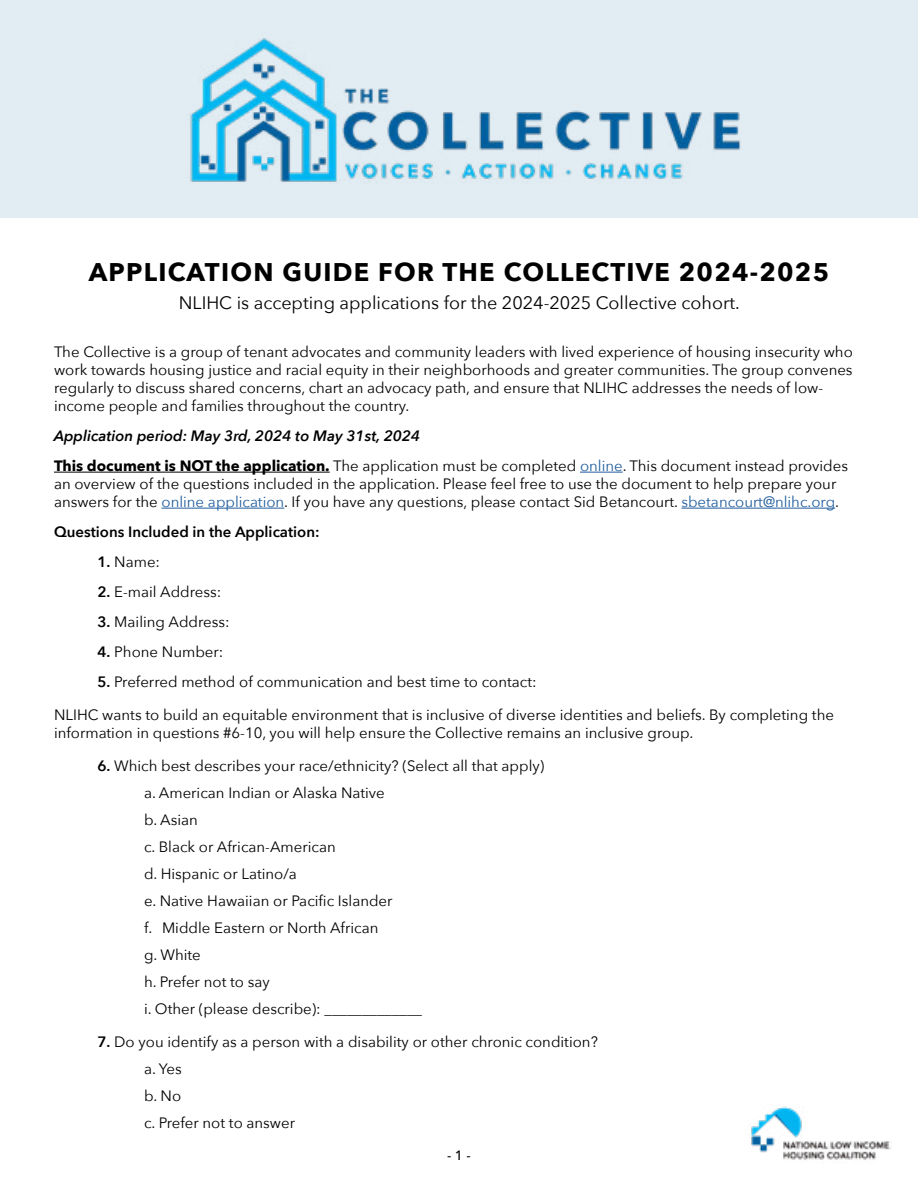
<style>
.page{position:relative;width:918px;height:1188px;background:#fff}
.page>*{position:absolute;margin:0;border:0;box-sizing:border-box;transform-origin:0 0}
.t1{font:700 25.5px "Avenir Next";letter-spacing:.05em;color:#000}
.t2{font:18px "Avenir Next";color:#000}
.t3{font:15px/27px "Avenir Next";color:#000}
.t4{font:600 15px "Avenir Next";color:#000}
.t5{font:500 13.5px "Avenir Next";color:#000}
.s1{font-weight:600;font-style:italic}
.s2{font-weight:700}
.s3{color:#215e9e}
.s4{font-weight:600}
</style>
<div class="page">
<img style="left:751px;top:1106px;width:140px;height:55px">
<div style="left:0;top:0;width:918px;height:218px;background:#e1ecf3"></div>
<img style="left:190px;top:38px;width:551px;height:145px">
<hr style="left:54px;top:472px;width:276px;height:1px;background:#000">
<hr style="left:580px;top:472px;width:43px;height:1px;background:#215e9e">
<hr style="left:162px;top:508px;width:122px;height:1px;background:#215e9e">
<hr style="left:681px;top:508px;width:154px;height:1px;background:#215e9e">
<h1 class="t1" style="left:89px;top:250px;width:742px">APPLICATION GUIDE FOR THE COLLECTIVE 2024-2025</h1>
<p class="t2" style="left:179px;top:288px;width:563px">NLIHC is accepting applications for the 2024-2025 Collective cohort.</p>
<p class="t3" style="left:54px;top:342px;width:800px;line-height:18px">The Collective is a group of tenant advocates and community leaders with lived experience of housing insecurity who work towards housing justice and racial equity in their neighborhoods and greater communities. The group convenes regularly to discuss shared concerns, chart an advocacy path, and ensure that NLIHC addresses the needs of low&shy;income people and families throughout the country.</p>
<p class="t3" style="left:54px;top:420px;width:796px;line-height:30px"><span class="s1">Application period: May 3rd, 2024 to May 31st, 2024<br></span><span class="s2">This document is NOT the application.</span> The application must be completed <span class="s3">online</span>. This document instead provides</p>
<p class="t3" style="left:54px;top:474px;width:787px;line-height:18px">an overview of the questions included in the application. Please feel free to use the document to help prepare your answers for the <span class="s3">online application</span>. If you have any questions, please contact Sid Betancourt. <span class="s3">sbetancourt@nlihc.org</span>.</p>
<p class="t4" style="left:54px;top:519px;width:267px">Questions Included in the Application:</p>
<p class="t3" style="left:98px;top:548px;width:64px"><span class="s4">1.</span> Name:</p>
<p class="t3" style="left:98px;top:578px;width:125px"><span class="s4">2.</span> E-mail Address:</p>
<p class="t3" style="left:98px;top:608px;width:134px"><span class="s4">3.</span> Mailing Address:</p>
<p class="t3" style="left:98px;top:638px;width:127px"><span class="s4">4.</span> Phone Number:</p>
<p class="t3" style="left:98px;top:668px;width:441px"><span class="s4">5.</span> Preferred method of communication and best time to contact:</p>
<p class="t3" style="left:54px;top:705px;width:782px;line-height:18px">NLIHC wants to build an equitable environment that is inclusive of diverse identities and beliefs. By completing the information in questions #6-10, you will help ensure the Collective remains an inclusive group.</p>
<p class="t3" style="left:144px;top:752px;width:402px;text-indent:-46px"><span class="s4">6.</span> Which best describes your race/ethnicity? (Select all that apply) a. American Indian or Alaska Native<br>b. Asian<br>c. Black or African-American<br>d. Hispanic or Latino/a<br>e. Native Hawaiian or Pacific Islander<br>f. Middle Eastern or North African<br>g. White<br>h. Prefer not to say<br>i. Other (please describe): _____________</p>
<p class="t3" style="left:144px;top:1028px;width:455px;text-indent:-46px"><span class="s4">7.</span> Do you identify as a person with a disability or other chronic condition? a. Yes<br>b. No<br>c. Prefer not to answer</p>
<p class="t5" style="left:447px;top:1144px;width:25px">- 1 -</p>
</div>
